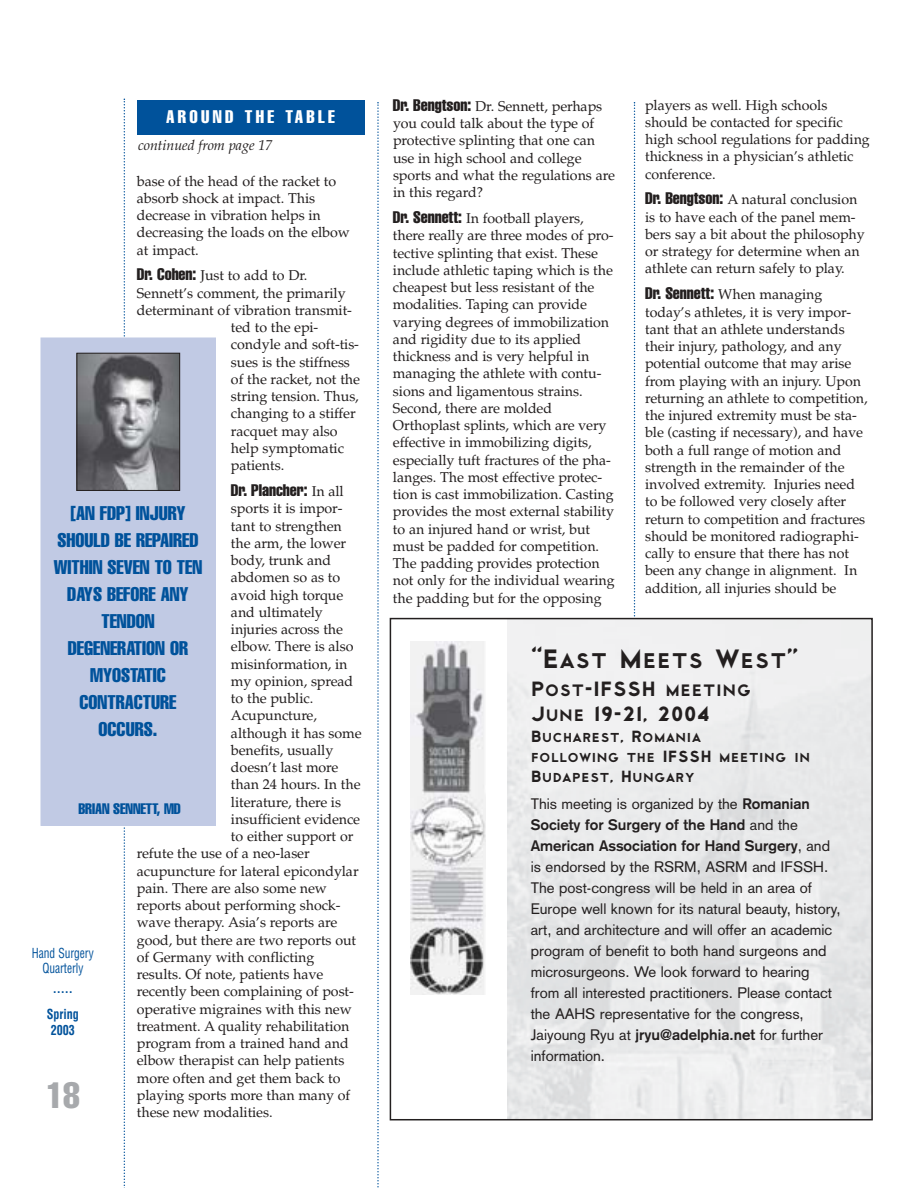
<style>
.page{position:relative;width:918px;height:1188px;background:#fff}
.page>*{position:absolute;margin:0;border:0;box-sizing:border-box;transform-origin:0 0}
.t1{font:extra-condensed 36px "Helvetica";color:#a7a9ac}
.t2{font:27px "Cityof";color:#231f1f}
.t3{font:21px/25.2px "Cityof";color:#231f1f}
.t4{font:extra-condensed 19.5px/27px "Helvetica";color:#00529b;text-align:center}
.t5{font:extra-condensed 18px "Helvetica";letter-spacing:.185em;color:#fff}
.t6{font:16.5px/19.8px "Cityof";color:#231f1f}
.t7{font:extra-condensed 16.5px "Helvetica";letter-spacing:-.005em;color:#231f1f}
.t8{font:15px/21px "Akzidenz Grotesk";color:#231f1f}
.t9{font:extra-condensed 15px "Helvetica";letter-spacing:-.005em;color:#00529b}
.t10{font:14.25px/17.2px "Palatino";letter-spacing:-.005em;color:#231f1f}
.t11{font:italic 14.25px "Palatino";letter-spacing:-.005em;color:#231f1f}
.t12{font:condensed 13.5px/15px "Helvetica";letter-spacing:-.005em;color:#00529b;text-align:center;scale:.85 1}
.t13{font:700 condensed 13.5px/26px "Helvetica";letter-spacing:-.005em;color:#00529b;text-align:center;scale:.9 1}
.s1{font-family:"Helvetica";font-stretch:extra-condensed;font-size:16.5px}
.s2{font-family:"Palatino";font-stretch:normal;font-size:14.25px}
.s3{font-weight:700}
</style>
<div class="page">
<svg style="left:124px;top:99px;width:1px;height:1089px"></svg>
<svg style="left:377px;top:102px;width:2px;height:1086px"></svg>
<svg style="left:634px;top:102px;width:1px;height:516px"></svg>
<div style="left:137px;top:100px;width:227px;height:35px;background:#00529b"></div>
<div style="left:41px;top:338px;width:174px;height:487px;background:#c1cae4"></div>
<div style="left:41px;top:337px;width:175px;height:489px;border:1px solid #c1cae4"></div>
<img style="left:79px;top:355px;width:99px;height:134px">
<div style="left:77px;top:353px;width:103px;height:138px;border:1px solid #231f1f"></div>
<div style="left:390px;top:618px;width:483px;height:502px;border:2px solid #231f1f"></div>
<img style="left:411px;top:641px;width:75px;height:353px">
<p class="t5" style="left:166px;top:110px;width:170px">AROUND THE TABLE</p>
<p class="t11" style="left:138px;top:140px;width:136px">continued from page 17</p>
<p class="t10" style="left:137px;top:174px;width:214px">base of the head of the racket to absorb shock at impact. This decrease in vibration helps in decreasing the loads on the elbow at impact.</p>
<p class="t10" style="left:137px;top:269px;width:172px"><span class="s1">Dr. Cohen:</span> Just to add to Dr.</p>
<p class="t10" style="left:137px;top:286px;width:210px">Sennett’s comment, the primarily</p>
<p class="t10" style="left:137px;top:303px;width:217px">determinant of vibration transmit-</p>
<p class="t10" style="left:231px;top:320px;width:89px">ted to the epi-</p>
<p class="t10" style="left:231px;top:338px;width:130px">condyle and soft-tis-</p>
<p class="t10" style="left:231px;top:355px;width:121px">sues is the stiffness</p>
<p class="t10" style="left:231px;top:372px;width:130px">of the racket, not the</p>
<p class="t10" style="left:231px;top:389px;width:129px">string tension. Thus,</p>
<p class="t10" style="left:231px;top:407px;width:126px">changing to a stiffer</p>
<p class="t10" style="left:231px;top:424px;width:108px">racquet may also</p>
<p class="t10" style="left:231px;top:441px;width:115px">help symptomatic</p>
<p class="t10" style="left:231px;top:458px;width:55px">patients.</p>
<p class="t7" style="left:231px;top:484px;width:114px">Dr. Plancher: <span class="s2">In all</span></p>
<p class="t10" style="left:231px;top:501px;width:113px">sports it is impor-</p>
<p class="t10" style="left:231px;top:519px;width:112px">tant to strengthen</p>
<p class="t10" style="left:231px;top:536px;width:117px">the arm, the lower</p>
<p class="t10" style="left:231px;top:553px;width:102px">body, trunk and</p>
<p class="t10" style="left:231px;top:570px;width:111px">abdomen so as to</p>
<p class="t10" style="left:231px;top:588px;width:114px">avoid high torque</p>
<p class="t10" style="left:231px;top:605px;width:93px">and ultimately</p>
<p class="t10" style="left:231px;top:622px;width:113px">injuries across the</p>
<p class="t10" style="left:231px;top:639px;width:124px">elbow. There is also</p>
<p class="t10" style="left:231px;top:657px;width:118px">misinformation, in</p>
<p class="t10" style="left:231px;top:674px;width:124px">my opinion, spread</p>
<p class="t10" style="left:231px;top:691px;width:84px">to the public.</p>
<p class="t10" style="left:231px;top:708px;width:87px">Acupuncture,</p>
<p class="t10" style="left:231px;top:726px;width:132px">although it has some</p>
<p class="t10" style="left:231px;top:743px;width:104px">benefits, usually</p>
<p class="t10" style="left:231px;top:760px;width:109px">doesn’t last more</p>
<p class="t10" style="left:231px;top:777px;width:131px">than 24 hours. In the</p>
<p class="t10" style="left:231px;top:795px;width:112px">literature, there is</p>
<p class="t10" style="left:231px;top:812px;width:131px">insufficient evidence</p>
<p class="t10" style="left:231px;top:829px;width:124px">to either support or</p>
<p class="t10" style="left:137px;top:846px;width:174px">refute the use of a neo-laser</p>
<p class="t10" style="left:137px;top:864px;width:223px">acupuncture for lateral epicondylar</p>
<p class="t10" style="left:137px;top:881px;width:191px">pain. There are also some new</p>
<p class="t10" style="left:137px;top:898px;width:205px">reports about performing shock-</p>
<p class="t10" style="left:137px;top:915px;width:202px">wave therapy. Asia’s reports are</p>
<p class="t10" style="left:137px;top:933px;width:221px">good, but there are two reports out</p>
<p class="t10" style="left:137px;top:950px;width:179px">of Germany with conflicting</p>
<p class="t10" style="left:137px;top:967px;width:188px">results. Of note, patients have</p>
<p class="t10" style="left:137px;top:984px;width:219px">recently been complaining of post-</p>
<p class="t10" style="left:137px;top:1002px;width:216px">operative migraines with this new</p>
<p class="t10" style="left:137px;top:1019px;width:214px">treatment. A quality rehabilitation</p>
<p class="t10" style="left:137px;top:1036px;width:213px">program from a trained hand and</p>
<p class="t10" style="left:137px;top:1053px;width:209px">elbow therapist can help patients</p>
<p class="t10" style="left:137px;top:1071px;width:205px">more often and get them back to</p>
<p class="t10" style="left:137px;top:1088px;width:215px">playing sports more than many of</p>
<p class="t10" style="left:137px;top:1105px;width:137px">these new modalities.</p>
<h3 class="t4" style="left:54px;top:501px;width:150px">[AN FDP] INJURY<br>SHOULD BE REPAIRED<br>WITHIN SEVEN TO TEN<br>DAYS BEFORE ANY<br>TENDON<br>DEGENERATION OR<br>MYOSTATIC<br>CONTRACTURE<br>OCCURS.</h3>
<p class="t9" style="left:78px;top:804px;width:104px">BRIAN SENNETT, MD</p>
<p class="t12" style="left:32px;top:946px;width:74px">Hand Surgery<br>Quarterly</p>
<p class="t13" style="left:47px;top:976px;width:37px">.....<br>Spring</p>
<p class="t13" style="left:51px;top:1018px;width:28px">2003</p>
<h1 class="t1" style="left:46px;top:1082px;width:35px">18</h1>
<p class="t10" style="left:393px;top:99px;width:223px"><span class="s1">Dr. Bengtson:</span> Dr. Sennett, perhaps you could talk about the type of protective splinting that one can use in high school and college sports and what the regulations are in this regard?</p>
<p class="t10" style="left:393px;top:211px;width:223px"><span class="s1">Dr. Sennett:</span> In football players, there really are three modes of pro&shy;tective splinting that exist. These include athletic taping which is the cheapest but less resistant of the modalities. Taping can provide varying degrees of immobilization and rigidity due to its applied thickness and is very helpful in managing the athlete with contu&shy;sions and ligamentous strains.<br>Second, there are molded Orthoplast splints, which are very effective in immobilizing digits, especially tuft fractures of the pha&shy;langes. The most effective protec&shy;tion is cast immobilization. Casting provides the most external stability to an injured hand or wrist, but must be padded for competition.<br>The padding provides protection not only for the individual wearing the padding but for the opposing</p>
<p class="t10" style="left:645px;top:98px;width:226px">players as well. High schools should be contacted for specific high school regulations for padding thickness in a physician’s athletic conference.</p>
<p class="t10" style="left:645px;top:193px;width:221px"><span class="s1">Dr. Bengtson:</span> A natural conclusion is to have each of the panel mem&shy;bers say a bit about the philosophy or strategy for determine when an athlete can return safely to play.</p>
<p class="t10" style="left:645px;top:288px;width:224px"><span class="s1">Dr. Sennett:</span> When managing today’s athletes, it is very impor&shy;tant that an athlete understands their injury, pathology, and any potential outcome that may arise from playing with an injury. Upon returning an athlete to competition, the injured extremity must be sta&shy;ble (casting if necessary), and have both a full range of motion and strength in the remainder of the involved extremity. Injuries need to be followed very closely after return to competition and fractures should be monitored radiographi&shy;cally to ensure that there has not been any change in alignment. In addition, all injuries should be</p>
<h2 class="t2" style="left:531px;top:643px;width:270px">“East Meets West”</h2>
<h3 class="t3" style="left:531px;top:676px;width:222px">Post-IFSSH meeting<br>June 19-21, 2004</h3>
<p class="t6" style="left:531px;top:727px;width:281px">Bucharest, Romania<br>following the IFSSH meeting in<br>Budapest, Hungary</p>
<p class="t8" style="left:531px;top:795px;width:311px">This meeting is organized by the <span class="s3">Romanian Society for Surgery of the Hand</span> and the <span class="s3">American Association for Hand Surgery</span>, and is endorsed by the RSRM, ASRM and IFSSH.<br>The post-congress will be held in an area of Europe well known for its natural beauty, history, art, and architecture and will offer an academic program of benefit to both hand surgeons and microsurgeons. We look forward to hearing from all interested practitioners. Please contact the AAHS representative for the congress, Jaiyoung Ryu at <span class="s3">jryu@adelphia.net</span> for further information.</p>
</div>
